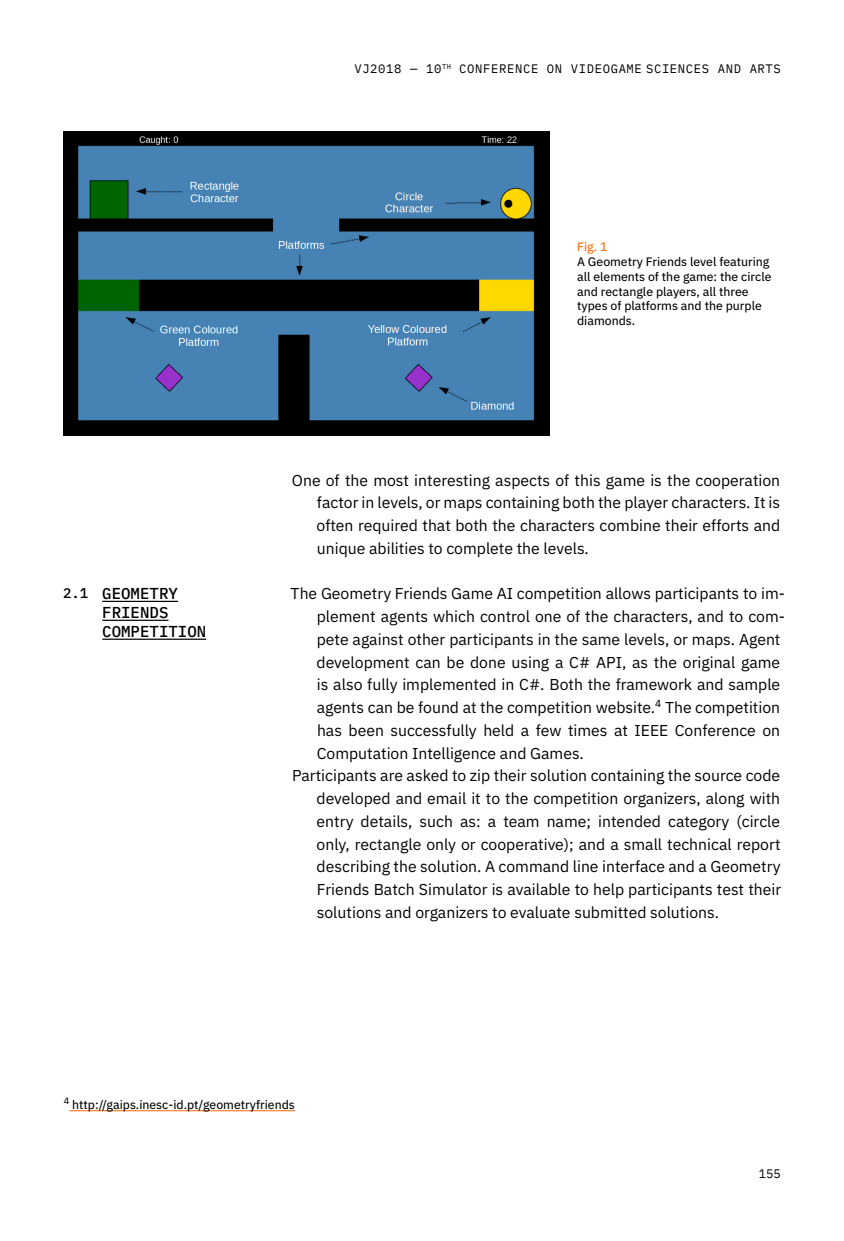
<style>
.page{position:relative;width:844px;height:1241px;background:#fff}
.page>*{position:absolute;margin:0;border:0;box-sizing:border-box;transform-origin:0 0}
.t1{font:15.75px/22.8px "IBM Plex Sans";color:#000;text-align:justify}
.t2{font:500 15.75px/18.9px "IBM Plex Mono";color:#000}
.t3{font:500 14px "IBM Plex Mono";color:#000}
.t4{font:12.25px/14.7px "IBM Plex Sans Text";color:#000}
.t5{font:12.25px "IBM Plex Mono";letter-spacing:.05em;color:#000}
.t6{font:12.25px "IBM Plex Sans Text";color:#f60}
</style>
<div class="page">
<hr style="left:69px;top:1110px;width:226px;height:1px;background:#f60">
<hr style="left:102px;top:600px;width:76px;height:2px;background:#000">
<hr style="left:102px;top:619px;width:66px;height:1px;background:#000">
<hr style="left:102px;top:638px;width:104px;height:1px;background:#000">
<img style="left:63px;top:132px;width:486px;height:303px">
<p class="t5" style="left:354px;top:59px;width:428px">VJ2018 — 10<sup>TH</sup> CONFERENCE ON VIDEOGAME SCIENCES AND ARTS</p>
<p class="t3" style="left:63px;top:582px;width:27px">2.1</p>
<p class="t2" style="left:102px;top:583px;width:105px">GEOMETRY<br>FRIENDS<br>COMPETITION</p>
<p class="t6" style="left:577px;top:237px;width:32px">Fig. 1</p>
<p class="t4" style="left:577px;top:253px;width:196px">A Geometry Friends level featuring all elements of the game: the circle and rectangle players, all three types of platforms and the purple diamonds.</p>
<p class="t1" style="left:316px;top:467px;width:465px;text-indent:-25px">One of the most interesting aspects of this game is the cooperation factor in levels, or maps containing both the player characters. It is often required that both the characters combine their efforts and unique abilities to complete the levels.</p>
<p class="t1" style="left:290px;top:581px;width:495px">The Geometry Friends Game AI competition allows participants to im-</p>
<p class="t1" style="left:317px;top:603px;width:469px">plement agents which control one of the characters, and to com-</p>
<p class="t1" style="left:317px;top:626px;width:465px">pete against other participants in the same levels, or maps. Agent</p>
<p class="t1" style="left:316px;top:649px;width:465px">development can be done using a C# API, as the original game</p>
<p class="t1" style="left:317px;top:672px;width:464px">is also fully implemented in C#. Both the framework and sample</p>
<p class="t1" style="left:316px;top:694px;width:465px">agents can be found at the competition website.<sup>4</sup> The competition</p>
<p class="t1" style="left:317px;top:717px;width:464px">has been successfully held a few times at IEEE Conference on</p>
<p class="t1" style="left:316px;top:740px;width:268px">Computation Intelligence and Games.</p>
<p class="t1" style="left:292px;top:763px;width:489px">Participants are asked to zip their solution containing the source code</p>
<p class="t1" style="left:316px;top:785px;width:465px">developed and email it to the competition organizers, along with</p>
<p class="t1" style="left:316px;top:808px;width:465px">entry details, such as: a team name; intended category (circle</p>
<p class="t1" style="left:316px;top:831px;width:465px">only, rectangle only or cooperative); and a small technical report</p>
<p class="t1" style="left:316px;top:854px;width:465px">describing the solution. A command line interface and a Geometry</p>
<p class="t1" style="left:317px;top:876px;width:465px">Friends Batch Simulator is available to help participants test their</p>
<p class="t1" style="left:317px;top:899px;width:403px">solutions and organizers to evaluate submitted solutions.</p>
<p class="t4" style="left:64px;top:1096px;width:232px"><sup>4</sup> http://gaips.inesc-id.pt/geometryfriends</p>
<p class="t5" style="left:758px;top:1163px;width:24px">155</p>
</div>
